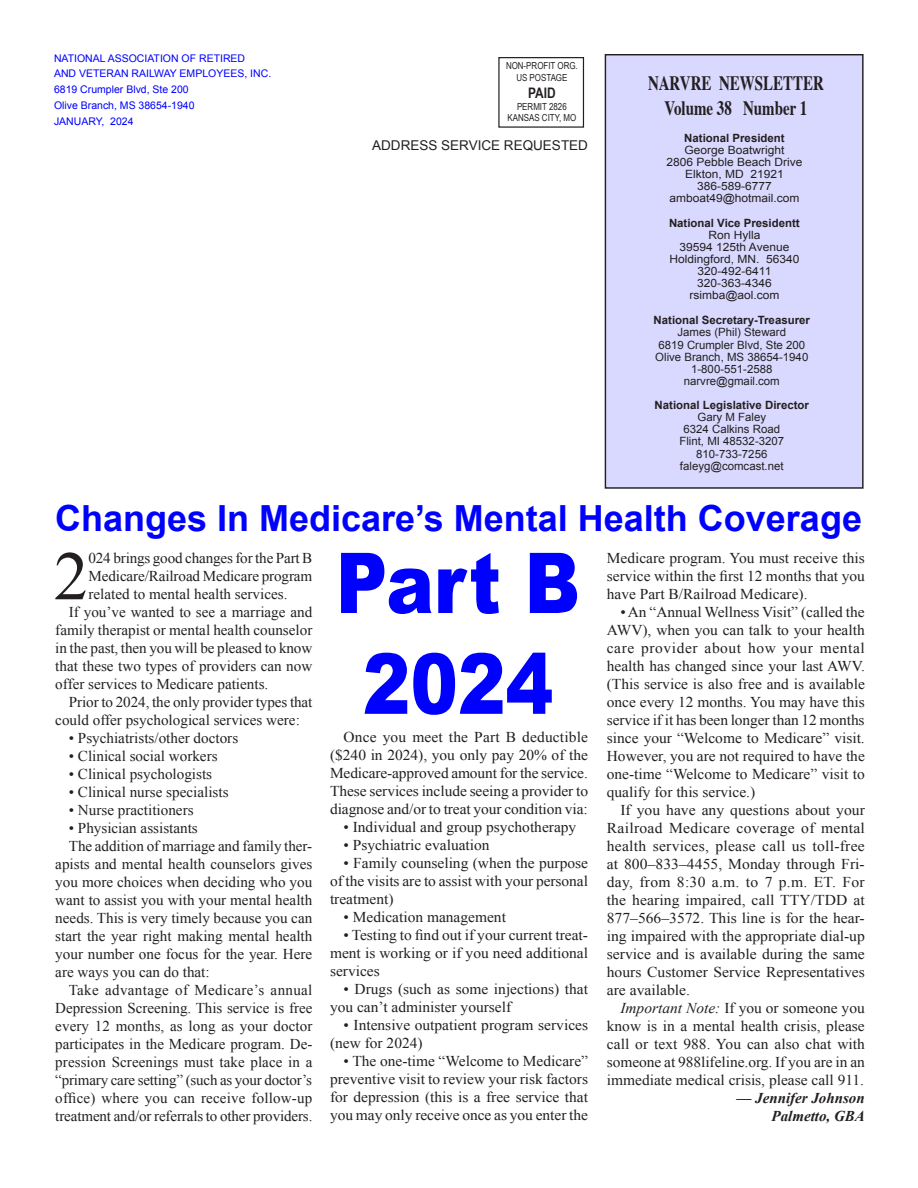
<style>
.page{position:relative;width:918px;height:1188px;background:#fff}
.page>*{position:absolute;margin:0;border:0;box-sizing:border-box;transform-origin:0 0}
.t1{font:900 84px "Arial";color:#00f;scale:.85 1}
.Plain_Text{font:69.3px "Times New Roman";color:#231f20}
.Record_Head{font:700 36px "Arial";color:#00f}
.t2{font:700 20.4px "Times";color:#231f20;scale:.73 1}
.Plain_Text-2{font:15px/18px "Times New Roman";color:#231f20;text-align:justify}
.Plain_Text-3{font:15px/18px "Times New Roman";color:#231f20;text-align:justify;scale:1.04 1}
.t3{font:italic 700 15px "Times New Roman";color:#231f20}
.t4{font:700 14.55px "Arial Narrow";color:#231f20}
.t5{font:13.5px "Arial";color:#231f20}
.Plain_Text-4{font:11.4px "Arial";color:#231f20}
.Plain_Text-5{font:11.4px "Arial";color:#231f20;scale:1.05 1}
.Plain_Text-6{font:700 11.4px "Arial";color:#231f20}
.Plain_Text-7{font:10.5px "Arial";color:#00f}
.t6{font:9.75px/11.7px "Arial Narrow";color:#231f20;text-align:center}
.s1{font-style:italic}
</style>
<div class="page">
<div style="left:605px;top:55px;width:258px;height:433px;background:#d9d9ff"></div>
<div style="left:605px;top:54px;width:259px;height:435px;border:1px solid #231f20"></div>
<div style="left:498px;top:57px;width:86px;height:71px;border:1px solid #231f20"></div>
<p class="Plain_Text-7" style="left:54px;top:51px;width:193px">NATIONAL ASSOCIATION OF RETIRED</p>
<p class="Plain_Text-7" style="left:54px;top:67px;width:219px">AND VETERAN RAILWAY EMPLOYEES, INC.</p>
<p class="Plain_Text-7" style="left:54px;top:83px;width:136px">6819 Crumpler Blvd, Ste 200</p>
<p class="Plain_Text-7" style="left:54px;top:98px;width:142px">Olive Branch, MS 38654-1940</p>
<p class="Plain_Text-7" style="left:54px;top:114px;width:81px">JANUARY, 2024</p>
<p class="t6" style="left:506px;top:59px;width:73px">NON-PROFIT ORG.<br>US POSTAGE</p>
<p class="t4" style="left:528px;top:82px;width:29px">PAID</p>
<p class="t6" style="left:508px;top:100px;width:70px">PERMIT 2826<br>KANSAS CITY, MO</p>
<p class="t5" style="left:372px;top:136px;width:217px">ADDRESS SERVICE REQUESTED</p>
<p class="t2" style="left:648px;top:70px;width:243px">NARVRE NEWSLETTER</p>
<p class="t2" style="left:665px;top:94px;width:197px">Volume 38 Number 1</p>
<p class="Plain_Text-6" style="left:684px;top:130px;width:102px">National President</p>
<p class="Plain_Text-5" style="left:684px;top:142px;width:97px">George Boatwright</p>
<p class="Plain_Text-5" style="left:666px;top:154px;width:131px">2806 Pebble Beach Drive</p>
<p class="Plain_Text-5" style="left:685px;top:167px;width:96px">Elkton, MD 21921</p>
<p class="Plain_Text-5" style="left:697px;top:179px;width:73px">386-589-6777</p>
<p class="Plain_Text-5" style="left:669px;top:191px;width:126px">amboat49@hotmail.com</p>
<p class="Plain_Text-6" style="left:669px;top:215px;width:132px">National Vice Presidentt</p>
<p class="Plain_Text-5" style="left:708px;top:227px;width:51px">Ron Hylla</p>
<p class="Plain_Text-5" style="left:680px;top:239px;width:106px">39594 125th Avenue</p>
<p class="Plain_Text-5" style="left:669px;top:251px;width:125px">Holdingford, MN. 56340</p>
<p class="Plain_Text-5" style="left:698px;top:263px;width:72px">320-492-6411</p>
<p class="Plain_Text-5" style="left:697px;top:276px;width:73px">320-363-4346</p>
<p class="Plain_Text-5" style="left:689px;top:288px;width:87px">rsimba@aol.com</p>
<p class="Plain_Text-6" style="left:654px;top:313px;width:158px">National Secretary-Treasurer</p>
<p class="Plain_Text-4" style="left:677px;top:325px;width:110px">James (Phil) Steward</p>
<p class="Plain_Text-4" style="left:658px;top:337px;width:148px">6819 Crumpler Blvd, Ste 200</p>
<p class="Plain_Text-4" style="left:655px;top:349px;width:155px">Olive Branch, MS 38654-1940</p>
<p class="Plain_Text-4" style="left:691px;top:361px;width:83px">1-800-551-2588</p>
<p class="Plain_Text-4" style="left:684px;top:373px;width:98px">narvre@gmail.com</p>
<p class="Plain_Text-6" style="left:655px;top:398px;width:156px">National Legislative Director</p>
<p class="Plain_Text-4" style="left:698px;top:410px;width:70px">Gary M Faley</p>
<p class="Plain_Text-4" style="left:684px;top:422px;width:98px">6324 Calkins Road</p>
<p class="Plain_Text-4" style="left:679px;top:434px;width:106px">Flint, MI 48532-3207</p>
<p class="Plain_Text-4" style="left:696px;top:446px;width:73px">810-733-7256</p>
<p class="Plain_Text-4" style="left:680px;top:458px;width:105px">faleyg@comcast.net</p>
<p class="Record_Head" style="left:55px;top:495px;width:808px">Changes In Medicare’s Mental Health Coverage</p>
<p class="Plain_Text" style="left:54px;top:530px;width:36px">2</p>
<p class="Plain_Text-2" style="left:89px;top:549px;width:225px">024 brings good changes for the Part B Medicare/Railroad Medicare program related to mental health services.</p>
<p class="Plain_Text-2" style="left:55px;top:603px;width:259px;text-indent:14px">If you’ve wanted to see a marriage and family therapist or mental health counselor in the past, then you will be pleased to know that these two types of providers can now offer services to Medicare patients.</p>
<p class="Plain_Text-2" style="left:55px;top:693px;width:259px;text-indent:14px">Prior to 2024, the only provider types that could offer psychological services were:</p>
<p class="Plain_Text-2" style="left:69px;top:729px;width:171px">• Psychiatrists/other doctors</p>
<p class="Plain_Text-2" style="left:69px;top:747px;width:150px">• Clinical social workers</p>
<p class="Plain_Text-2" style="left:69px;top:765px;width:145px">• Clinical psychologists</p>
<p class="Plain_Text-2" style="left:69px;top:783px;width:161px">• Clinical nurse specialists</p>
<p class="Plain_Text-2" style="left:69px;top:801px;width:126px">• Nurse practitioners</p>
<p class="Plain_Text-2" style="left:69px;top:819px;width:131px">• Physician assistants</p>
<p class="Plain_Text-2" style="left:55px;top:837px;width:259px;text-indent:14px">The addition of marriage and family ther&shy;apists and mental health counselors gives you more choices when deciding who you want to assist you with your mental health needs. This is very timely because you can start the year right making mental health your number one focus for the year. Here are ways you can do that:</p>
<p class="Plain_Text-2" style="left:55px;top:981px;width:259px;text-indent:14px">Take advantage of Medicare’s annual Depression Screening. This service is free every 12 months, as long as your doctor participates in the Medicare program. De&shy;pression Screenings must take place in a “primary care setting” (such as your doctor’s office) where you can receive follow-up treatment and/or referrals to other providers.</p>
<p class="t1" style="left:336px;top:522px;width:289px">Part B</p>
<p class="t1" style="left:363px;top:623px;width:226px">2024</p>
<p class="Plain_Text-2" style="left:330px;top:728px;width:260px;text-indent:14px">Once you meet the Part B deductible ($240 in 2024), you only pay 20% of the Medicare-approved amount for the service.<br>These services include seeing a provider to diagnose and/or to treat your condition via:</p>
<p class="Plain_Text-2" style="left:344px;top:818px;width:234px">• Individual and group psychotherapy</p>
<p class="Plain_Text-2" style="left:344px;top:836px;width:148px">• Psychiatric evaluation</p>
<p class="Plain_Text-2" style="left:330px;top:854px;width:260px;text-indent:14px">• Family counseling (when the purpose of the visits are to assist with your personal treatment)</p>
<p class="Plain_Text-2" style="left:344px;top:908px;width:164px">• Medication management</p>
<p class="Plain_Text-2" style="left:330px;top:926px;width:260px;text-indent:14px">• Testing to find out if your current treat&shy;ment is working or if you need additional services</p>
<p class="Plain_Text-2" style="left:330px;top:980px;width:260px;text-indent:14px">• Drugs (such as some injections) that you can’t administer yourself</p>
<p class="Plain_Text-2" style="left:330px;top:1016px;width:260px;text-indent:14px">• Intensive outpatient program services (new for 2024)</p>
<p class="Plain_Text-2" style="left:330px;top:1052px;width:260px;text-indent:14px">• The one-time “Welcome to Medicare” preventive visit to review your risk factors for depression (this is a free service that you may only receive once as you enter the</p>
<p class="Plain_Text-2" style="left:607px;top:549px;width:260px">Medicare program. You must receive this service within the first 12 months that you have Part B/Railroad Medicare).</p>
<p class="Plain_Text-2" style="left:607px;top:603px;width:260px;text-indent:14px">• An “Annual Wellness Visit” (called the AWV), when you can talk to your health care provider about how your mental health has changed since your last AWV. (This service is also free and is available once every 12 months. You may have this service if it has been longer than 12 months since your “Welcome to Medicare” visit.<br>However, you are not required to have the one-time “Welcome to Medicare” visit to qualify for this service.)</p>
<p class="Plain_Text-3" style="left:607px;top:801px;width:250px;text-indent:14px">If you have any questions about your Railroad Medicare coverage of mental health services, please call us toll-free at 800–833–4455, Monday through Fri&shy;day, from 8:30 a.m. to 7 p.m. ET. For the hearing impaired, call TTY/TDD at 877–566–3572. This line is for the hear&shy;ing impaired with the appropriate dial-up service and is available during the same hours Customer Service Representatives are available.</p>
<p class="Plain_Text-2" style="left:607px;top:999px;width:260px;text-indent:14px"><span class="s1">Important Note:</span> If you or someone you know is in a mental health crisis, please call or text 988. You can also chat with someone at 988lifeline.org. If you are in an immediate medical crisis, please call 911.</p>
<p class="t3" style="left:736px;top:1088px;width:130px">— Jennifer Johnson</p>
<p class="t3" style="left:772px;top:1106px;width:95px">Palmetto, GBA</p>
</div>
